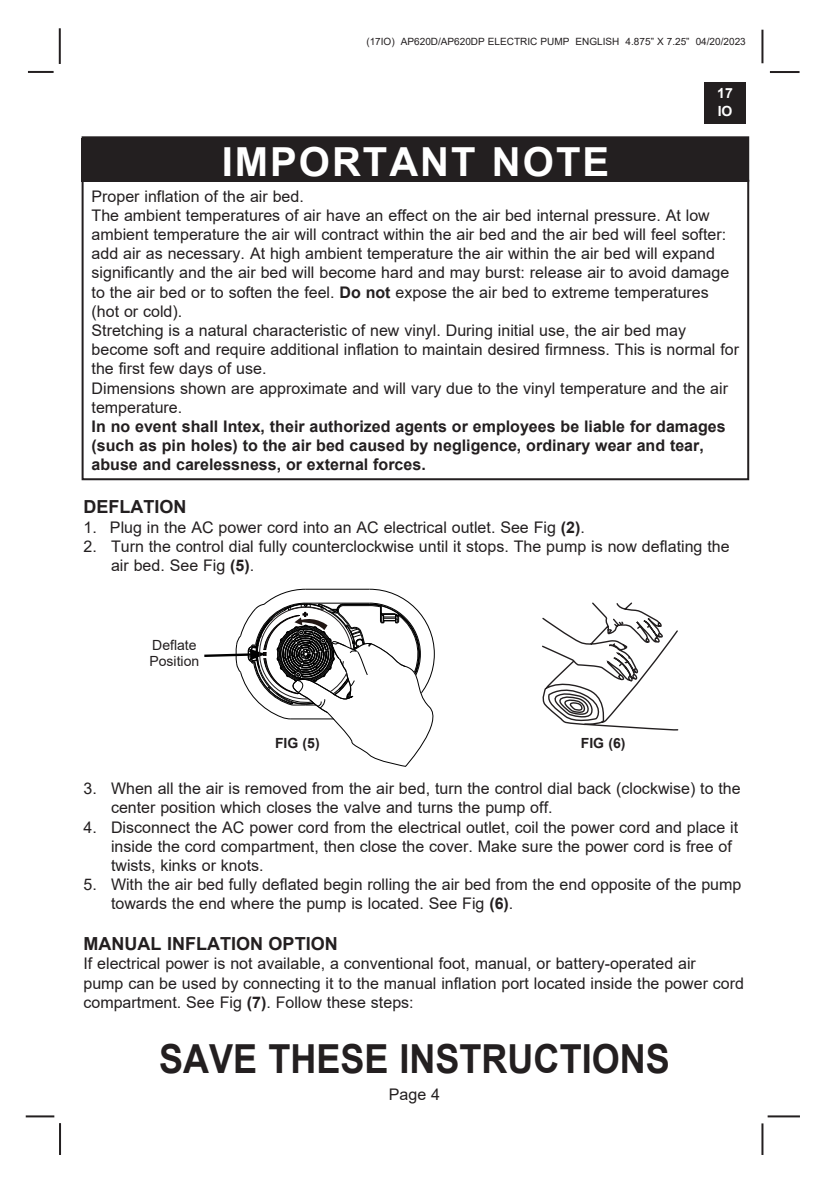
<style>
.page{position:relative;width:836px;height:1191px;background:#fff}
.page>*{position:absolute;margin:0;border:0;box-sizing:border-box;transform-origin:0 0}
.t1{font:700 40px "Arial";color:#231f20;scale:.9 1}
.t2{font:700 40px "Arial";letter-spacing:.05em;color:#fff}
.t3{font:700 18px "Arial";color:#231f20}
.t4{font:16px/19.2px "Arial";color:#231f20}
.t5{font:700 16px "Arial";color:#231f20}
.t6{font:14px/16.8px "Arial";color:#231f20}
.t7{font:700 14px "Arial";color:#231f20}
.t8{font:700 14px/18px "Arial";color:#fff}
.t9{font:10px "Arial";color:#231f20}
.s1{font-weight:700}
</style>
<div class="page">
<hr style="left:767px;top:1115px;width:32px;height:2px;background:#231f20">
<hr style="left:769px;top:71px;width:30px;height:2px;background:#231f20">
<hr style="left:761px;top:30px;width:2px;height:33px;background:#231f20">
<hr style="left:761px;top:1123px;width:2px;height:32px;background:#231f20">
<hr style="left:28px;top:71px;width:26px;height:2px;background:#231f20">
<hr style="left:59px;top:28px;width:2px;height:36px;background:#231f20">
<hr style="left:59px;top:1123px;width:2px;height:32px;background:#231f20">
<hr style="left:26px;top:1115px;width:28px;height:2px;background:#231f20">
<div style="left:704px;top:83px;width:41px;height:41px;background:#231f20"></div>
<div style="left:82px;top:136px;width:667px;height:344px;border:2px solid #231f20"></div>
<div style="left:82px;top:138px;width:667px;height:44px;background:#231f20"></div>
<svg style="left:204px;top:589px;width:231px;height:178px"></svg>
<svg style="left:542px;top:602px;width:136px;height:128px"></svg>
<p class="t9" style="left:366px;top:35px;width:381px">(17IO) AP620D/AP620DP ELECTRIC PUMP ENGLISH 4.875” X 7.25” 04/20/2023</p>
<p class="t2" style="left:221px;top:133px;width:389px">IMPORTANT NOTE</p>
<p class="t8" style="left:717px;top:85px;width:17px">17<br>IO</p>
<p class="t4" style="left:91px;top:186px;width:214px">Proper inflation of the air bed.</p>
<p class="t4" style="left:91px;top:205px;width:619px">The ambient temperatures of air have an effect on the air bed internal pressure. At low</p>
<p class="t4" style="left:91px;top:225px;width:636px">ambient temperature the air will contract within the air bed and the air bed will feel softer:</p>
<p class="t4" style="left:91px;top:244px;width:624px">add air as necessary. At high ambient temperature the air within the air bed will expand</p>
<p class="t4" style="left:91px;top:263px;width:639px">significantly and the air bed will become hard and may burst: release air to avoid damage</p>
<p class="t4" style="left:91px;top:282px;width:618px">to the air bed or to soften the feel. <span class="s1">Do not</span> expose the air bed to extreme temperatures</p>
<p class="t4" style="left:91px;top:301px;width:92px">(hot or cold).</p>
<p class="t4" style="left:91px;top:321px;width:648px">Stretching is a natural characteristic of new vinyl. During initial use, the air bed may become soft and require additional inflation to maintain desired firmness. This is normal for the first few days of use.</p>
<p class="t4" style="left:91px;top:378px;width:637px">Dimensions shown are approximate and will vary due to the vinyl temperature and the air temperature.</p>
<p class="t5" style="left:91px;top:415px;width:635px">In no event shall Intex, their authorized agents or employees be liable for damages</p>
<p class="t5" style="left:91px;top:434px;width:613px">(such as pin holes) to the air bed caused by negligence, ordinary wear and tear,</p>
<p class="t5" style="left:91px;top:453px;width:335px">abuse and carelessness, or external forces.</p>
<p class="t3" style="left:83px;top:493px;width:104px">DEFLATION</p>
<p class="t4" style="left:83px;top:517px;width:502px">1. Plug in the AC power cord into an AC electrical outlet. See Fig <span class="s1">(2)</span>.</p>
<p class="t4" style="left:111px;top:536px;width:620px;text-indent:-27px">2. Turn the control dial fully counterclockwise until it stops. The pump is now deflating the air bed. See Fig <span class="s1">(5)</span>.</p>
<p class="t6" style="left:149px;top:636px;width:51px">Deflate<br>Position</p>
<p class="t7" style="left:275px;top:733px;width:46px">FIG (5)</p>
<p class="t7" style="left:580px;top:733px;width:46px">FIG (6)</p>
<p class="t4" style="left:111px;top:779px;width:631px;text-indent:-27px">3. When all the air is removed from the air bed, turn the control dial back (clockwise) to the center position which closes the valve and turns the pump off.</p>
<p class="t4" style="left:111px;top:817px;width:628px;text-indent:-27px">4. Disconnect the AC power cord from the electrical outlet, coil the power cord and place it inside the cord compartment, then close the cover. Make sure the power cord is free of</p>
<p class="t4" style="left:111px;top:855px;width:154px">twists, kinks or knots.</p>
<p class="t4" style="left:111px;top:875px;width:631px;text-indent:-27px">5. With the air bed fully deflated begin rolling the air bed from the end opposite of the pump towards the end where the pump is located. See Fig <span class="s1">(6)</span>.</p>
<p class="t3" style="left:83px;top:930px;width:255px">MANUAL INFLATION OPTION</p>
<p class="t4" style="left:83px;top:954px;width:613px">If electrical power is not available, a conventional foot, manual, or battery-operated air</p>
<p class="t4" style="left:83px;top:973px;width:661px">pump can be used by connecting it to the manual inflation port located inside the power cord</p>
<p class="t4" style="left:83px;top:992px;width:331px">compartment. See Fig <span class="s1">(7)</span>. Follow these steps:</p>
<h1 class="t1" style="left:159px;top:1030px;width:568px">SAVE THESE INSTRUCTIONS</h1>
<p class="t4" style="left:389px;top:1084px;width:53px">Page 4</p>
</div>
